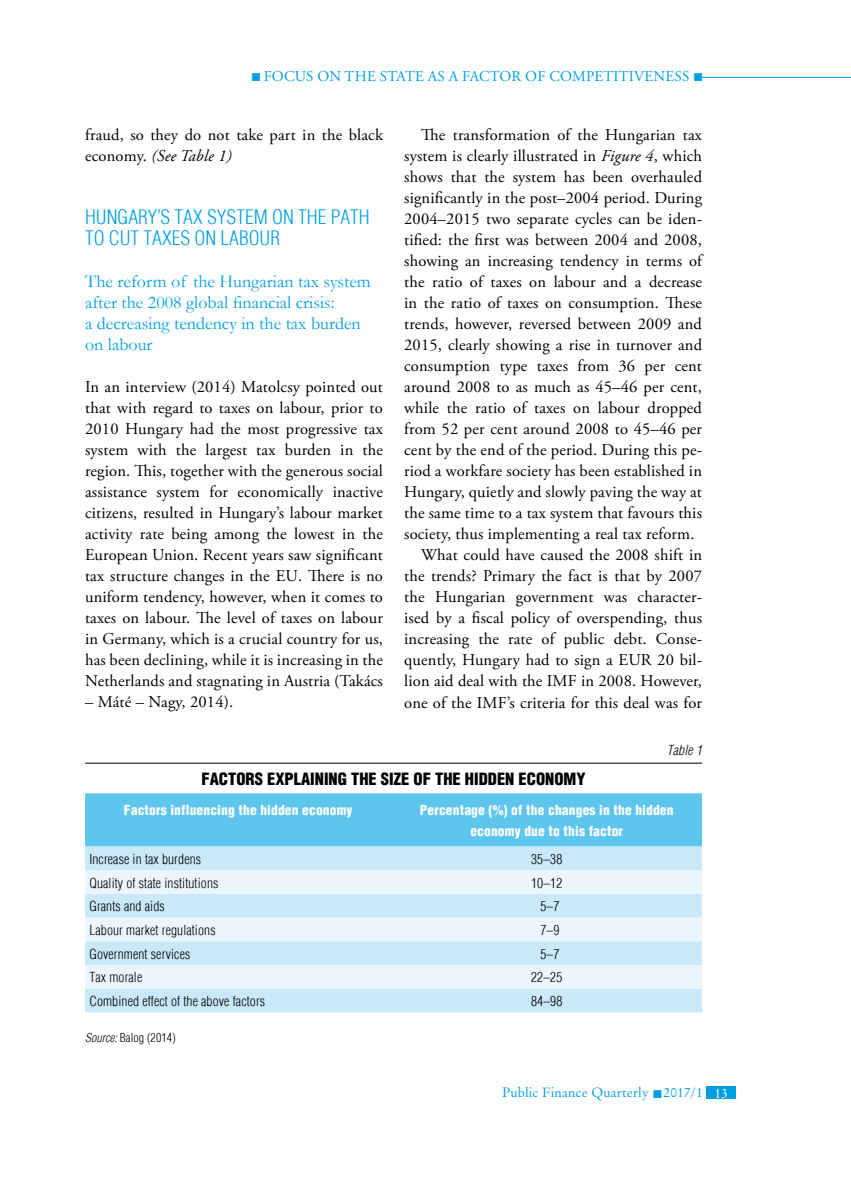
<style>
.page{position:relative;width:851px;height:1191px;background:#fff}
.page>*{position:absolute;margin:0;border:0;box-sizing:border-box;transform-origin:0 0}
.t1{font:300 condensed 19.5px/21px "H Helvetica";color:#009ee0}
.t2{font:18px/21px "Garamond";color:#009ee0}
.t3{font:16.5px/21px "Adobe Garamond Pro";letter-spacing:.01em;color:#000;text-align:justify}
.t4{font:900 condensed 16.5px "H Helvetica";color:#000}
.t5{font:15px "Adobe Garamond Pro";letter-spacing:.175em;color:#009ee0}
.t6{font:300 condensed 13.5px "H Helvetica";letter-spacing:.01em;color:#000}
.t7{font:900 condensed 13.5px/21px "H Helvetica";letter-spacing:.01em;color:#fff;text-align:center}
.t8{font:13.5px "Original Garamond HU Normal";letter-spacing:.01em;color:#009ee0}
.t9{font:italic 300 condensed 13.5px "H Helvetica";letter-spacing:.01em;color:#000}
.t10{font:300 condensed 12px "H Helvetica";color:#000}
.s1{font-style:italic}
.s2{color:#fff}
</style>
<div class="page">
<hr style="left:702px;top:77px;width:148px;height:1px;background:#009ee0">
<div style="left:706px;top:1086px;width:30px;height:13px;background:#009ee0"></div>
<hr style="left:85px;top:763px;width:617px;height:1px;background:#000">
<div style="left:85px;top:793px;width:617px;height:53px;background:#5ec5ed"></div>
<div style="left:85px;top:846px;width:617px;height:166px;background:#c9e9f8"></div>
<svg style="left:85px;top:870px;width:617px;height:118px;background:#ddf0fa"></svg>
<p class="t5" style="left:251px;top:67px;width:453px">■ Focus on the State as a Factor of Competitiveness ■</p>
<p class="t3" style="left:85px;top:125px;width:300px">fraud, so they do not take part in the black economy. <span class="s1">(See Table 1)</span></p>
<p class="t3" style="left:421px;top:125px;width:282px">The transformation of the Hungarian tax</p>
<p class="t3" style="left:404px;top:146px;width:299px">system is clearly illustrated in <span class="s1">Figure 4</span>, which</p>
<p class="t3" style="left:404px;top:167px;width:299px">shows that the system has been overhauled</p>
<p class="t3" style="left:404px;top:188px;width:299px">significantly in the post–2004 period. During</p>
<p class="t3" style="left:404px;top:209px;width:299px">2004–2015 two separate cycles can be iden-</p>
<p class="t3" style="left:404px;top:230px;width:299px">tified: the first was between 2004 and 2008,</p>
<p class="t3" style="left:404px;top:251px;width:299px">showing an increasing tendency in terms of</p>
<p class="t3" style="left:404px;top:272px;width:299px">the ratio of taxes on labour and a decrease</p>
<p class="t3" style="left:404px;top:293px;width:299px">in the ratio of taxes on consumption. These</p>
<p class="t3" style="left:404px;top:314px;width:299px">trends, however, reversed between 2009 and</p>
<p class="t3" style="left:404px;top:335px;width:299px">2015, clearly showing a rise in turnover and</p>
<p class="t3" style="left:404px;top:356px;width:299px">consumption type taxes from 36 per cent</p>
<p class="t3" style="left:404px;top:377px;width:299px">around 2008 to as much as 45–46 per cent,</p>
<p class="t3" style="left:404px;top:398px;width:299px">while the ratio of taxes on labour dropped</p>
<p class="t3" style="left:404px;top:419px;width:299px">from 52 per cent around 2008 to 45–46 per</p>
<p class="t3" style="left:404px;top:440px;width:299px">cent by the end of the period. During this pe-</p>
<p class="t3" style="left:404px;top:461px;width:299px">riod a workfare society has been established in</p>
<p class="t3" style="left:404px;top:482px;width:299px">Hungary, quietly and slowly paving the way at</p>
<p class="t3" style="left:404px;top:503px;width:299px">the same time to a tax system that favours this</p>
<p class="t3" style="left:404px;top:524px;width:292px">society, thus implementing a real tax reform.</p>
<p class="t3" style="left:421px;top:545px;width:282px">What could have caused the 2008 shift in</p>
<p class="t3" style="left:404px;top:566px;width:299px">the trends? Primary the fact is that by 2007</p>
<p class="t3" style="left:404px;top:587px;width:299px">the Hungarian government was character-</p>
<p class="t3" style="left:404px;top:608px;width:299px">ised by a fiscal policy of overspending, thus</p>
<p class="t3" style="left:404px;top:629px;width:299px">increasing the rate of public debt. Conse-</p>
<p class="t3" style="left:404px;top:650px;width:227px">quently, Hungary had to sign a EUR</p>
<p class="t1" style="left:85px;top:206px;width:286px">Hungary’s Tax System on the Path to Cut Taxes on Labour</p>
<p class="t2" style="left:85px;top:270px;width:287px">The reform of the Hungarian tax system after the 2008 global financial crisis:<br>a decreasing tendency in the tax burden on labour</p>
<p class="t3" style="left:85px;top:377px;width:299px">In an interview (2014) Matolcsy pointed out that with regard to taxes on labour, prior to 2010 Hungary had the most progressive tax system with the largest tax burden in the region. This, together with the generous social assistance system for economically inactive citizens, resulted in Hungary’s labour market activity rate being among the lowest in the European Union. Recent years saw significant tax structure changes in the EU . There is no uniform tendency, however, when it comes to taxes on labour. The level of taxes on labour in Germany, which is a crucial country for us, has been declining, while it is increasing in the Netherlands and stagnating in Austria (Takács</p>
<p class="t3" style="left:85px;top:692px;width:150px">– Máté – Nagy, 2014).</p>
<p class="t3" style="left:404px;top:650px;width:299px;text-indent:253px">20 bil&shy;lion aid deal with the IMF in 2008. However, one of the IMF’s criteria for this deal was for</p>
<p class="t9" style="left:666px;top:742px;width:37px">Table 1</p>
<p class="t4" style="left:201px;top:768px;width:385px">Factors explaining the size of the hidden economy</p>
<p class="t7" style="left:124px;top:799px;width:230px">Factors influencing the hidden economy</p>
<p class="t7" style="left:420px;top:799px;width:255px">Percentage (%) of the changes in the hidden economy due to this factor</p>
<p class="t6" style="left:89px;top:851px;width:113px">I ncrease in tax burdens</p>
<p class="t6" style="left:531px;top:851px;width:33px">35–38</p>
<p class="t6" style="left:89px;top:874px;width:130px">Quality of state institutions</p>
<p class="t6" style="left:531px;top:874px;width:33px">10–12</p>
<p class="t6" style="left:89px;top:898px;width:77px">Grants and aids</p>
<p class="t6" style="left:540px;top:898px;width:21px">5–7</p>
<p class="t6" style="left:89px;top:922px;width:128px">Labour market regulations</p>
<p class="t6" style="left:540px;top:922px;width:21px">7–9</p>
<p class="t6" style="left:89px;top:946px;width:102px">Government services</p>
<p class="t6" style="left:540px;top:946px;width:21px">5–7</p>
<p class="t6" style="left:89px;top:969px;width:54px">Tax morale</p>
<p class="t6" style="left:531px;top:969px;width:33px">22–25</p>
<p class="t6" style="left:89px;top:993px;width:177px">Combined effect of the above factors</p>
<p class="t6" style="left:531px;top:993px;width:33px">84–98</p>
<p class="t10" style="left:85px;top:1030px;width:92px"><span class="s1">Source:</span> Balog (2014)</p>
<p class="t8" style="left:502px;top:1084px;width:227px">Public Finance Quarterly ■ 2017/1 <span class="s2">13</span></p>
</div>
